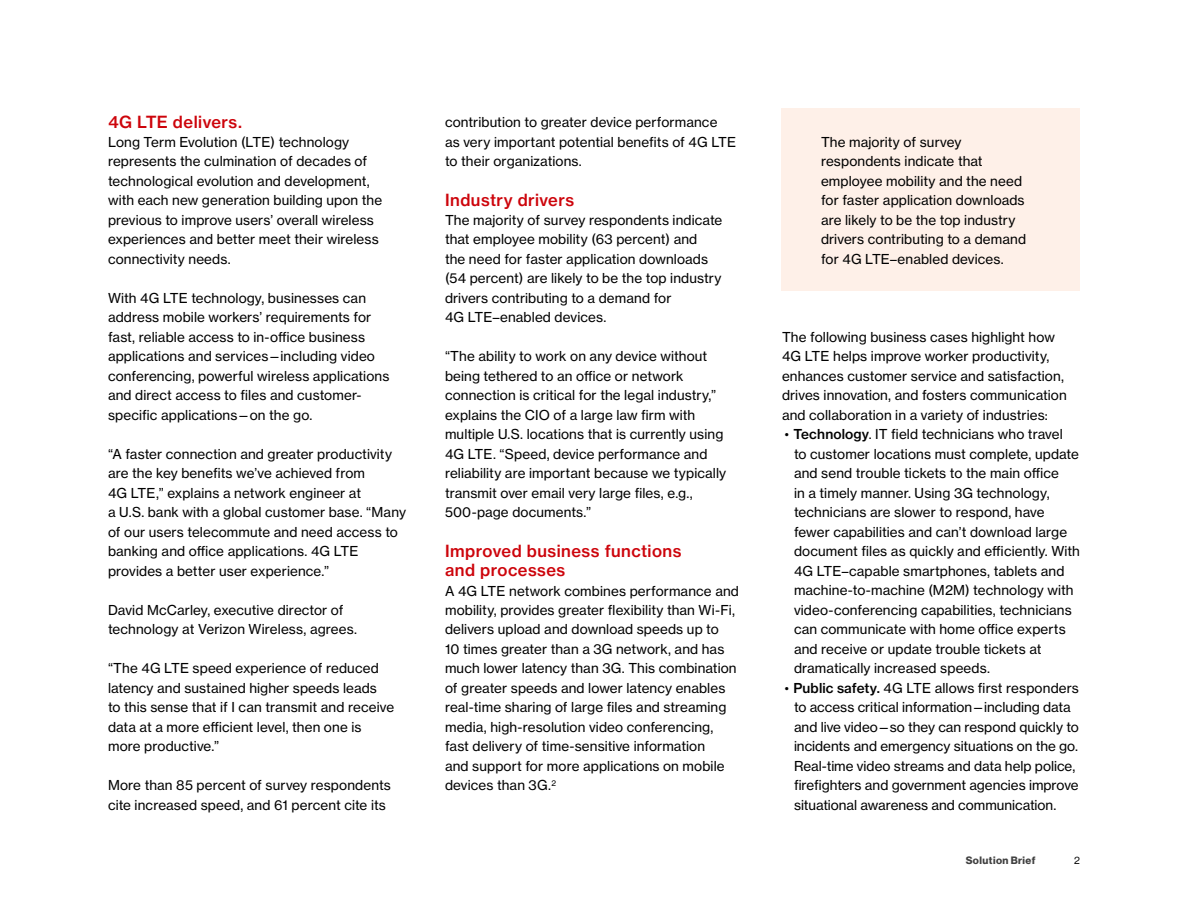
<style>
.page{position:relative;width:1188px;height:918px;background:#fff}
.page>*{position:absolute;margin:0;border:0;box-sizing:border-box;transform-origin:0 0}
.t1{font:16.5px/19.5px "N Haas Grotesk TX Std 65 Md";letter-spacing:.03em;color:#cd040b}
.t2{font:13.5px/19.5px "N Haas Grotesk TX Std 55 Rg";letter-spacing:.01em;color:#000}
.t3{font:10.5px "N Haas Grotesk DS Std 75 Bd";letter-spacing:.045em;color:#404040}
.t4{font:10.5px "N Haas Grotesk DS Std 55 Rg";color:#000}
.s1{font-family:"N Haas Grotesk DS Std 55 Rg"}
.s2{font-family:"N Haas Grotesk TX Std 65 Md"}
</style>
<div class="page">
<div style="left:782px;top:108px;width:298px;height:183px;background:#fef0e8"></div>
<p class="t1" style="left:108px;top:112px;width:135px">4G LTE delivers.</p>
<p class="t2" style="left:108px;top:132px;width:276px">Long Term Evolution (LTE) technology represents the culmination of decades of technological evolution and development, with each new generation building upon the previous to improve users’ overall wireless experiences and better meet their wireless connectivity needs.</p>
<p class="t2" style="left:108px;top:288px;width:283px">With 4G LTE technology, businesses can address mobile workers’ requirements for fast, reliable access to in-office business applications and services—including video conferencing, powerful wireless applications and direct access to files and customer&shy;specific applications—on the go.</p>
<p class="t2" style="left:108px;top:444px;width:300px">“A faster connection and greater productivity are the key benefits we’ve achieved from<br>4G LTE,” explains a network engineer at<br>a U.S. bank with a global customer base. “Many of our users telecommute and need access to banking and office applications. 4G LTE provides a better user experience.”</p>
<p class="t2" style="left:108px;top:600px;width:251px">David McCarley, executive director of technology at Verizon Wireless, agrees.</p>
<p class="t2" style="left:108px;top:659px;width:288px">“The 4G LTE speed experience of reduced latency and sustained higher speeds leads<br>to this sense that if I can transmit and receive data at a more efficient level, then one is more productive.”</p>
<p class="t2" style="left:108px;top:776px;width:284px">More than 85 percent of survey respondents cite increased speed, and 61 percent cite its</p>
<p class="t2" style="left:445px;top:113px;width:293px">contribution to greater device performance<br>as very important potential benefits of 4G LTE to their organizations.</p>
<p class="t1" style="left:445px;top:190px;width:131px">Industry drivers</p>
<p class="t2" style="left:445px;top:210px;width:279px">The majority of survey respondents indicate that employee mobility (63 percent) and<br>the need for faster application downloads (54 percent) are likely to be the top industry drivers contributing to a demand for<br>4G LTE–enabled devices.</p>
<p class="t2" style="left:445px;top:347px;width:283px">“The ability to work on any device without being tethered to an office or network connection is critical for the legal industry,” explains the CIO of a large law firm with multiple U.S. locations that is currently using 4G LTE. “Speed, device performance and reliability are important because we typically transmit over email very large files, e.g., 500-page documents.”</p>
<p class="t1" style="left:445px;top:541px;width:238px">Improved business functions and processes</p>
<p class="t2" style="left:445px;top:581px;width:296px">A 4G LTE network combines performance and mobility, provides greater flexibility than Wi-Fi, delivers upload and download speeds up to<br>10 times greater than a 3G network, and has much lower latency than 3G. This combination of greater speeds and lower latency enables real-time sharing of large files and streaming media, high-resolution video conferencing, fast delivery of time-sensitive information<br>and support for more applications on mobile devices than 3G.<sup>2</sup></p>
<p class="t2" style="left:821px;top:132px;width:207px">The majority of survey respondents indicate that employee mobility and the need for faster application downloads are likely to be the top industry drivers contributing to a demand for 4G LTE–enabled devices.</p>
<p class="t2" style="left:782px;top:327px;width:286px">The following business cases highlight how 4G LTE helps improve worker productivity, enhances customer service and satisfaction, drives innovation, and fosters communication and collaboration in a variety of industries:</p>
<p class="t2" style="left:794px;top:425px;width:288px;text-indent:-9px"><span class="s1">•</span> <span class="s2">Technology</span>. IT field technicians who travel<br>to customer locations must complete, update and send trouble tickets to the main office<br>in a timely manner. Using 3G technology, technicians are slower to respond, have fewer capabilities and can’t download large document files as quickly and efficiently. With 4G LTE–capable smartphones, tablets and machine-to-machine (M2M) technology with video-conferencing capabilities, technicians can communicate with home office experts and receive or update trouble tickets at dramatically increased speeds.</p>
<p class="t2" style="left:794px;top:678px;width:287px;text-indent:-9px"><span class="s1">•</span> <span class="s2">Public safety.</span> 4G LTE allows first responders to access critical information—including data and live video—so they can respond quickly to incidents and emergency situations on the go.<br>Real-time video streams and data help police, firefighters and government agencies improve situational awareness and communication.</p>
<p class="t3" style="left:966px;top:854px;width:71px">Solution Brief</p>
<p class="t4" style="left:1074px;top:854px;width:7px">2</p>
</div>
